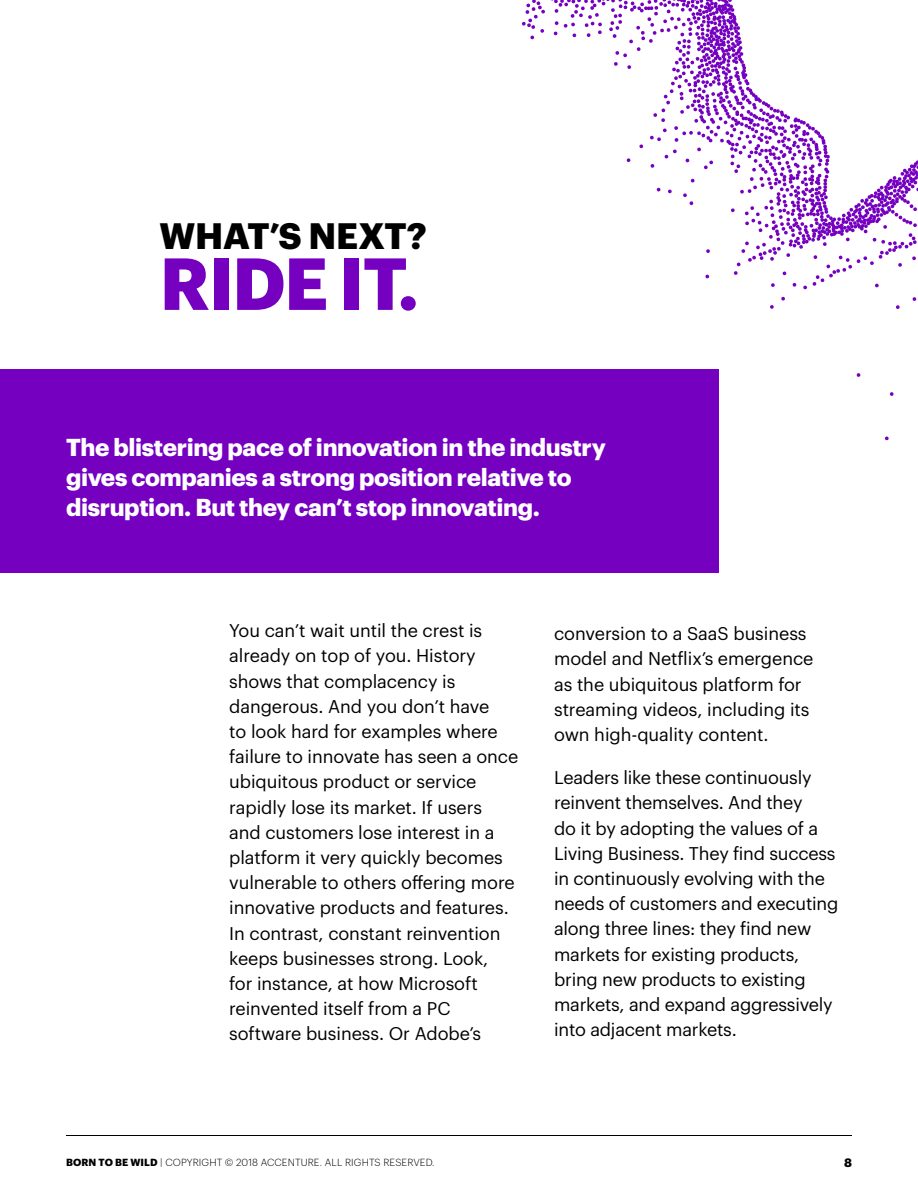
<style>
.page{position:relative;width:918px;height:1188px;background:#fff}
.page>*{position:absolute;margin:0;border:0;box-sizing:border-box;transform-origin:0 0}
.t1{font:700 72px "Graphik";letter-spacing:-.02em;color:#7500c0}
.t2{font:700 36px "Graphik";letter-spacing:-.005em;color:#000}
.t3{font:700 24px/30px "Graphik";letter-spacing:-.015em;color:#fff}
.t4{font:18px/25.2px "Graphik";letter-spacing:-.005em;color:#000}
.t5{font:700 12px "Graphik";color:#000}
.t6{font:300 10.2px "Graphik";letter-spacing:.01em;color:#000}
.s1{font-weight:700}
</style>
<div class="page">
<hr style="left:66px;top:1135px;width:786px;height:1px;background:#000">
<div style="left:0;top:369px;width:719px;height:204px;background:#7500c0"></div>
<svg style="left:781px;top:297px;width:4px;height:4px"></svg>
<svg style="left:896px;top:305px;width:4px;height:4px"></svg>
<svg style="left:856px;top:373px;width:5px;height:4px"></svg>
<svg style="left:885px;top:436px;width:4px;height:4px"></svg>
<svg style="left:912px;top:297px;width:5px;height:4px"></svg>
<svg style="left:770px;top:305px;width:4px;height:4px"></svg>
<svg style="left:890px;top:392px;width:4px;height:4px"></svg>
<svg style="left:522px;top:0;width:396px;height:290px"></svg>
<h2 class="t2" style="left:160px;top:208px;width:269px">WHAT’S NEXT?</h2>
<h1 class="t1" style="left:160px;top:228px;width:261px">RIDE IT.</h1>
<h3 class="t3" style="left:66px;top:430px;width:541px">The blistering pace of innovation in the industry gives companies a strong position relative to disruption. But they can’t stop innovating.</h3>
<p class="t4" style="left:229px;top:617px;width:291px">You can’t wait until the crest is already on top of you. History shows that complacency is dangerous. And you don’t have<br>to look hard for examples where failure to innovate has seen a once ubiquitous product or service rapidly lose its market. If users<br>and customers lose interest in a platform it very quickly becomes vulnerable to others offering more innovative products and features.<br>In contrast, constant reinvention keeps businesses strong. Look,<br>for instance, at how Microsoft reinvented itself from a PC software business. Or Adobe’s</p>
<p class="t4" style="left:554px;top:620px;width:261px">conversion to a SaaS business model and Netflix’s emergence as the ubiquitous platform for streaming videos, including its own high-quality content.</p>
<p class="t4" style="left:554px;top:764px;width:286px">Leaders like these continuously reinvent themselves. And they<br>do it by adopting the values of a<br>Living Business. They find success in continuously evolving with the needs of customers and executing along three lines: they find new markets for existing products, bring new products to existing markets, and expand aggressively into adjacent markets.</p>
<p class="t6" style="left:66px;top:1155px;width:370px"><span class="s1">BORN TO BE WILD</span> | COPYRIGHT © 2018 ACCENTURE. ALL RIGHTS RESERVED.</p>
<p class="t5" style="left:844px;top:1153px;width:9px">8</p>
</div>
